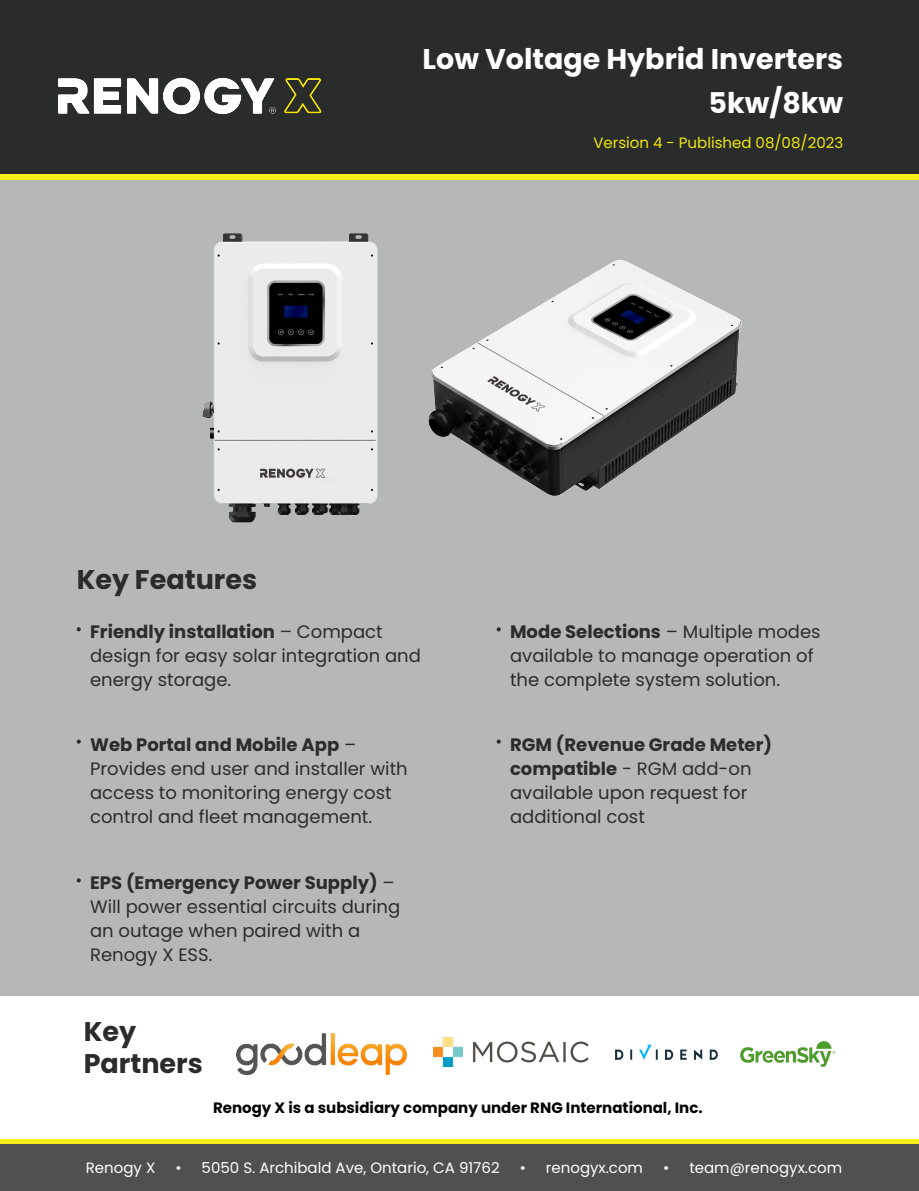
<style>
.page{position:relative;width:919px;height:1191px;background:#fff}
.page>*{position:absolute;margin:0;border:0;box-sizing:border-box;transform-origin:0 0}
.t1{font:700 28.5px/43.8px "Poppins";color:#fff;text-align:right}
.t2{font:700 27px/32.4px "Poppins";color:#2a2b2b}
.t3{font:18px/24px "Poppins";color:#2b2c2c}
.t4{font:15px "Poppins";color:#fff}
.t5{font:700 15px "Poppins";color:#040503}
.t6{font:15px "Poppins";color:#f0e70d}
.s1{font-weight:700}
</style>
<div class="page">
<div style="left:0;top:177px;width:918px;height:818px;background:#b6b7b7"></div>
<div style="left:0;top:1139px;width:918px;height:5px;background:#f8ee1a"></div>
<div style="left:0;top:0;width:918px;height:178px;background:#2a2b2b"></div>
<div style="left:0;top:174px;width:918px;height:5px;background:#f8ee1a"></div>
<img style="left:59px;top:77px;width:263px;height:38px">
<img style="left:202px;top:233px;width:540px;height:290px">
<svg style="left:77px;top:627px;width:4px;height:4px"></svg>
<svg style="left:77px;top:739px;width:4px;height:4px"></svg>
<svg style="left:77px;top:878px;width:4px;height:4px"></svg>
<svg style="left:496px;top:627px;width:5px;height:4px"></svg>
<svg style="left:496px;top:739px;width:5px;height:4px"></svg>
<div style="left:0;top:1144px;width:918px;height:47px;background:#51504e"></div>
<img style="left:740px;top:1041px;width:95px;height:25px">
<img style="left:615px;top:1044px;width:102px;height:15px">
<img style="left:236px;top:1033px;width:170px;height:41px">
<img style="left:433px;top:1037px;width:155px;height:29px">
<h2 class="t2" style="left:77px;top:563px;width:182px">Key Features</h2>
<h1 class="t1" style="left:422px;top:38px;width:422px">Low Voltage Hybrid Inverters<br>5kw/8kw</h1>
<p class="t6" style="left:593px;top:134px;width:251px">Version 4 - Published 08/08/2023</p>
<p class="t3" style="left:90px;top:620px;width:332px"><span class="s1">Friendly installation</span> – Compact design for easy solar integration and energy storage.</p>
<p class="t3" style="left:90px;top:732px;width:319px"><span class="s1">Web Portal and Mobile App</span> –<br>Provides end user and installer with access to monitoring energy cost control and fleet management.</p>
<p class="t3" style="left:90px;top:871px;width:312px"><span class="s1">EPS (Emergency Power Supply)</span> –<br>Will power essential circuits during an outage when paired with a<br>Renogy X ESS.</p>
<h2 class="t2" style="left:84px;top:1015px;width:121px">Key<br>Partners</h2>
<p class="t3" style="left:510px;top:620px;width:312px"><span class="s1">Mode Selections</span> – Multiple modes available to manage operation of the complete system solution.</p>
<p class="t3" style="left:510px;top:732px;width:263px"><span class="s1">RGM (Revenue Grade Meter) compatible</span> - RGM add-on available upon request for additional cost</p>
<p class="t5" style="left:213px;top:1099px;width:491px">Renogy X is a subsidiary company under RNG International, Inc.</p>
<p class="t4" style="left:86px;top:1159px;width:71px">Renogy X</p>
<p class="t4" style="left:175px;top:1159px;width:326px">• 5050 S. Archibald Ave, Ontario, CA 91762</p>
<p class="t4" style="left:519px;top:1159px;width:125px">• renogyx.com</p>
<p class="t4" style="left:663px;top:1159px;width:180px">• team@renogyx.com</p>
</div>
